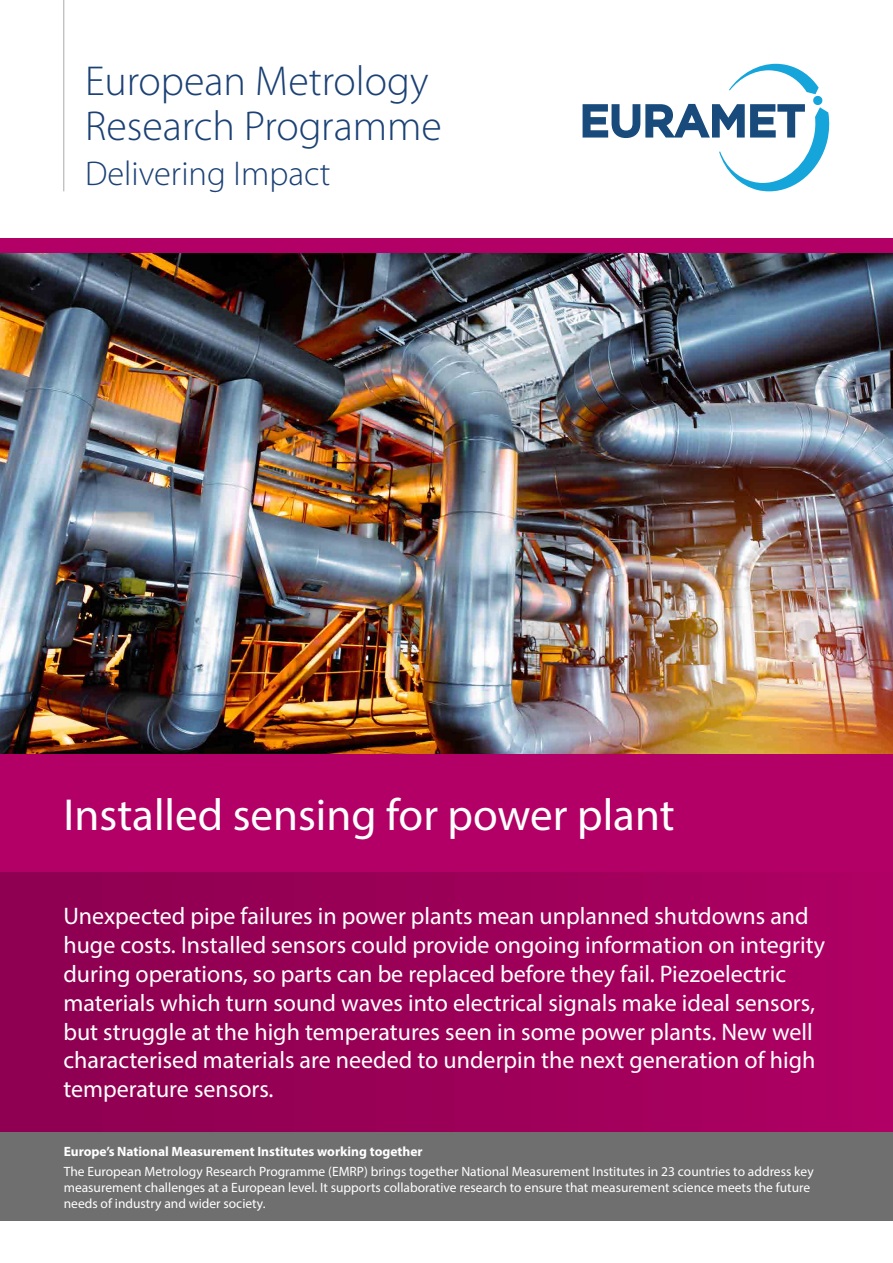
<style>
.page{position:relative;width:893px;height:1263px;background:#fff}
.page>*{position:absolute;margin:0;border:0;box-sizing:border-box;transform-origin:0 0}
.t1{font:45px "Myriad Pro";color:#fff}
.t2{font:300 42px/45px "Myriad Pro";color:#1b4175}
.t3{font:300 34.5px "Myriad Pro";color:#1b4175}
.t4{font:24px/28.8px "Myriad Pro";color:#fff}
.t5{font:13.5px/15.8px "Myriad Pro";color:#fff}
.t6{font:700 13.5px "Myriad Pro";color:#fff}
</style>
<div class="page">
<div style="left:0;top:754px;width:893px;height:378px;background:#b20066"></div>
<div style="left:0;top:872px;width:893px;height:260px;background:linear-gradient(to right,#8b004f,#ae0062)"></div>
<img style="left:0;top:253px;width:893px;height:501px">
<svg style="left:583px;top:64px;width:247px;height:127px"></svg>
<hr style="left:63px;top:0;width:1px;height:191px;background:#aaa">
<div style="left:0;top:238px;width:893px;height:15px;background:#b20066"></div>
<div style="left:0;top:1132px;width:893px;height:88px;background:#706f6f"></div>
<h2 class="t2" style="left:85px;top:59px;width:358px">European Metrology<br>Research Programme</h2>
<h3 class="t3" style="left:85px;top:155px;width:247px">Delivering Impact</h3>
<h1 class="t1" style="left:63px;top:787px;width:613px">Installed sensing for power plant</h1>
<p class="t4" style="left:63px;top:902px;width:763px">Unexpected pipe failures in power plants mean unplanned shutdowns and huge costs. Installed sensors could provide ongoing information on integrity during operations, so parts can be replaced before they fail. Piezoelectric materials which turn sound waves into electrical signals make ideal sensors, but struggle at the high temperatures seen in some power plants. New well characterised materials are needed to underpin the next generation of high temperature sensors.</p>
<p class="t6" style="left:64px;top:1143px;width:360px">Europe’s National Measurement Institutes working together</p>
<p class="t5" style="left:64px;top:1163px;width:751px">The European Metrology Research Programme (EMRP) brings together National Measurement Institutes in 23 countries to address key measurement challenges at a European level. It supports collaborative research to ensure that measurement science meets the future needs of industry and wider society.</p>
</div>
